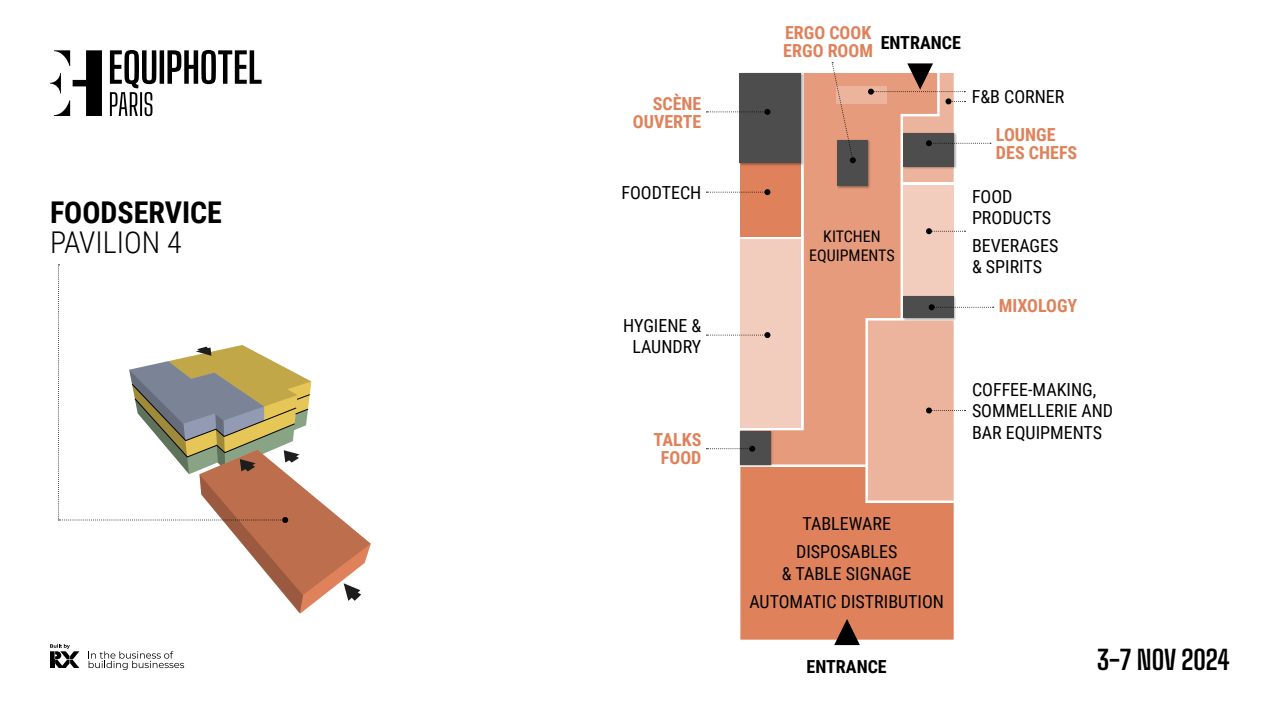
<style>
.page{position:relative;width:1280px;height:720px;background:#fff}
.page>*{position:absolute;margin:0;border:0;box-sizing:border-box;transform-origin:0 0}
.t1{font:700 30px "Roboto Condensed";color:#000}
.t2{font:300 30px "Roboto Condensed";color:#000}
.t3{font:100 26.6px "Big Shoulders Text";color:#000}
.t4{font:18px/21.6px "Roboto Condensed";color:#000;text-align:center}
.t5{font:700 18px/18px "Roboto Condensed";color:#df825b}
.t6{font:700 18px "Roboto Condensed";color:#000}
.t7{font:16px/19.2px "Roboto Condensed";color:#000;text-align:center}
</style>
<div class="page">
<div style="left:903px;top:186px;width:51px;height:132px;background:#f2cdbd"></div>
<svg style="left:740px;top:73px;width:197px;height:391px;fill:#e69b7c"></svg>
<div style="left:739px;top:72px;width:65px;height:94px;background:#000;opacity:.35"></div>
<div style="left:740px;top:73px;width:61px;height:90px;background:#4d4d4d"></div>
<div style="left:836px;top:139px;width:35px;height:50px;background:#000;opacity:.35"></div>
<div style="left:837px;top:140px;width:31px;height:46px;background:#4d4d4d"></div>
<div style="left:902px;top:295px;width:55px;height:26px;background:#000;opacity:.35"></div>
<div style="left:903px;top:296px;width:51px;height:22px;background:#4d4d4d"></div>
<div style="left:740px;top:467px;width:214px;height:173px;background:#df825b"></div>
<svg style="left:89px;top:651px;width:95px;height:19px"></svg>
<svg style="left:50px;top:644px;width:29px;height:24px"></svg>
<svg style="left:50px;top:50px;width:52px;height:66px"></svg>
<svg style="left:110px;top:50px;width:152px;height:66px"></svg>
<div style="left:836px;top:86px;width:51px;height:17px;background:#ecb49d"></div>
<svg style="left:834px;top:619px;width:26px;height:26px"></svg>
<svg style="left:706px;top:109px;width:64px;height:6px"></svg>
<svg style="left:706px;top:189px;width:64px;height:6px"></svg>
<svg style="left:706px;top:332px;width:64px;height:6px"></svg>
<svg style="left:929px;top:304px;width:65px;height:6px"></svg>
<svg style="left:831px;top:62px;width:25px;height:102px"></svg>
<svg style="left:926px;top:228px;width:39px;height:6px"></svg>
<svg style="left:868px;top:321px;width:97px;height:180px"></svg>
<svg style="left:58px;top:264px;width:313px;height:350px"></svg>
<div style="left:739px;top:430px;width:35px;height:38px;background:#000;opacity:.35"></div>
<div style="left:740px;top:431px;width:30px;height:33px;background:#4d4d4d"></div>
<svg style="left:706px;top:446px;width:49px;height:6px"></svg>
<svg style="left:868px;top:63px;width:123px;height:119px"></svg>
<h1 class="t1" style="left:50px;top:191px;width:173px">FOODSERVICE</h1>
<h1 class="t2" style="left:50px;top:221px;width:133px">PAVILION 4</h1>
<p class="t5" style="left:633px;top:94px;width:70px;text-align:right">SCÈNE<br>OUVERTE</p>
<p class="t4" style="left:621px;top:181px;width:81px">FOODTECH</p>
<p class="t4" style="left:623px;top:314px;width:80px">HYGIENE &amp;<br>LAUNDRY</p>
<p class="t5" style="left:654px;top:430px;width:49px;text-align:center">TALKS<br>FOOD</p>
<p class="t5" style="left:783px;top:22px;width:91px">ERGO COOK<br>ERGO ROOM</p>
<p class="t6" style="left:881px;top:30px;width:82px">ENTRANCE</p>
<p class="t7" style="left:809px;top:226px;width:87px">KITCHEN<br>EQUIPMENTS</p>
<p class="t4" style="left:972px;top:86px;width:94px">F&amp;B CORNER</p>
<p class="t5" style="left:996px;top:125px;width:83px">LOUNGE<br>DES CHEFS</p>
<p class="t4" style="left:972px;top:185px;width:81px;text-align:left">FOOD<br>PRODUCTS</p>
<p class="t4" style="left:972px;top:234px;width:88px;text-align:left">BEVERAGES &amp; SPIRITS</p>
<p class="t5" style="left:999px;top:296px;width:80px">MIXOLOGY</p>
<p class="t4" style="left:972px;top:378px;width:143px;text-align:left">COFFEE-MAKING,<br>SOMMELLERIE AND<br>BAR EQUIPMENTS</p>
<p class="t4" style="left:796px;top:509px;width:103px;line-height:28px">TABLEWARE<br>DISPOSABLES</p>
<p class="t4" style="left:749px;top:560px;width:196px;line-height:27.5px">&amp; TABLE SIGNAGE<br>AUTOMATIC DISTRIBUTION</p>
<p class="t6" style="left:807px;top:654px;width:82px">ENTRANCE</p>
<h2 class="t3" style="left:1097px;top:640px;width:134px">3-7 NOV 2024</h2>
</div>
